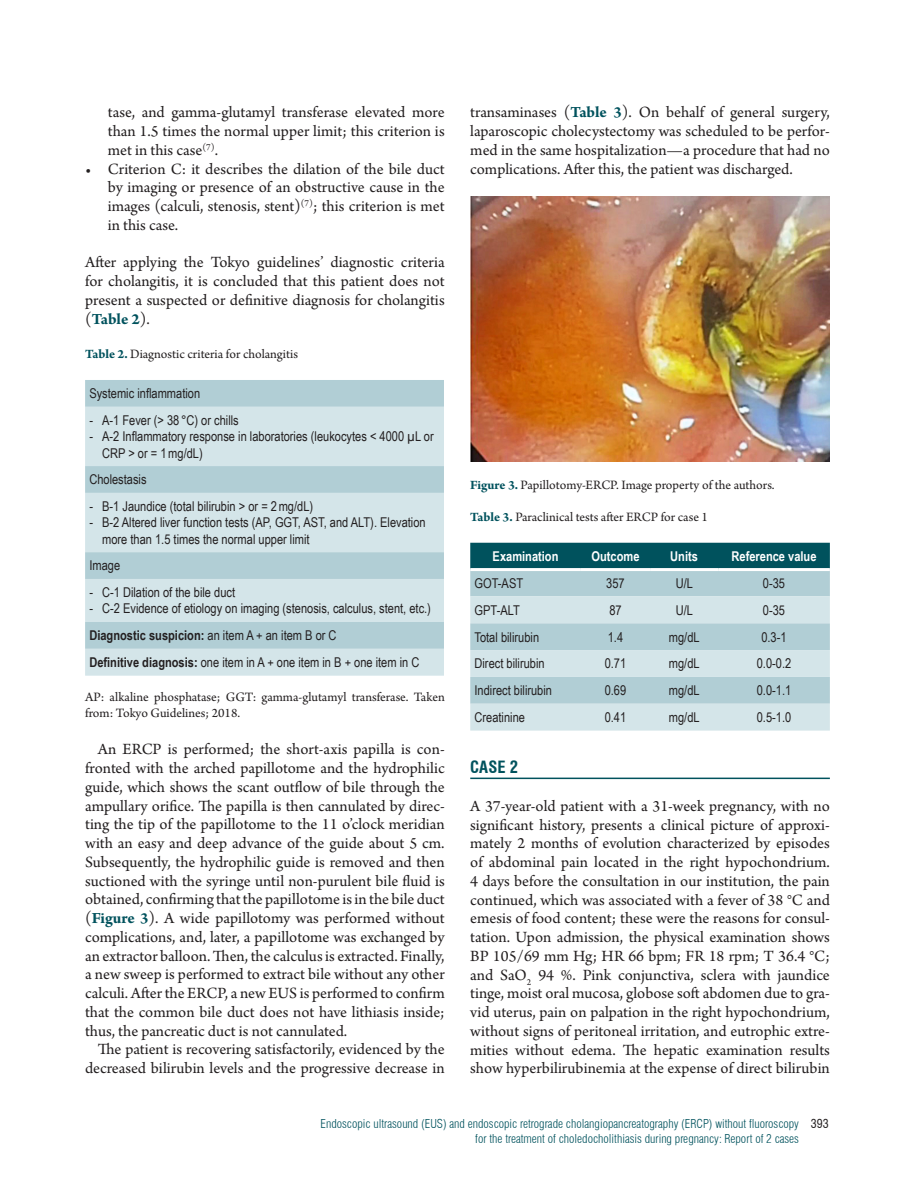
<style>
.page{position:relative;width:915px;height:1188px;background:#fff}
.page>*{position:absolute;margin:0;border:0;box-sizing:border-box;transform-origin:0 0}
.Texto_con_sangría{font:16.5px/18.8px "Arno Pro";color:#231f20;text-align:justify}
.Texto{font:16.5px/18.8px "Arno Pro";color:#231f20;text-align:justify}
.Título_1{font:700 condensed 16.5px "Swiss 721 BT";color:#00525d}
.Texto_tabla{font:13.5px/16.2px "Arial Narrow";color:#231f20}
.Títulos_tablas_y_fig{font:13.5px/15.8px "Arno Pro";color:#231f20}
.Texto_tabla-2{font:700 13.5px "Arial Narrow";color:#231f20}
.Titulos_tabla{font:700 13.5px "Arial Narrow";color:#fff}
.t1{font:300 condensed 12px/14.4px "Swiss 721 BT";color:#00525d}
.s1{font-weight:700;color:#00525d}
.s2{font-weight:400}
.s3{font-weight:700}
.s4{font-weight:400;color:#231f20}
</style>
<div class="page">
<hr style="left:470px;top:778px;width:359px;height:1px;background:#00525d">
<div style="left:470px;top:543px;width:359px;height:25px;background:#00525d"></div>
<div style="left:470px;top:571px;width:359px;height:25px;background:#b1ced5"></div>
<svg style="left:470px;top:596px;width:359px;height:135px;background:#c6dce1"></svg>
<div style="left:85px;top:380px;width:359px;height:27px;background:#b1ced5"></div>
<svg style="left:85px;top:407px;width:359px;height:269px;background:#c9dee3"></svg>
<img style="left:470px;top:196px;width:359px;height:266px">
<p class="Texto_con_sangría" style="left:108px;top:104px;width:338px">tase, and gamma-glutamyl transferase elevated more than 1.5 times the normal upper limit; this criterion is met in this case<sup>(7)</sup>.</p>
<p class="Texto_con_sangría" style="left:108px;top:160px;width:338px;text-indent:-23px">• Criterion C: it describes the dilation of the bile duct by imaging or presence of an obstructive cause in the images (calculi, stenosis, stent)<sup>(7)</sup>; this criterion is met in this case.</p>
<p class="Texto" style="left:85px;top:254px;width:361px">After applying the Tokyo guidelines’ diagnostic criteria for cholangitis, it is concluded that this patient does not present a suspected or definitive diagnosis for cholangitis (<span class="s1">Table 2</span>).</p>
<p class="Títulos_tablas_y_fig" style="left:85px;top:347px;width:214px"><span class="s1">Table 2.</span> Diagnostic criteria for cholangitis</p>
<p class="Texto_tabla" style="left:89px;top:385px;width:112px">Systemic inflammation</p>
<p class="Texto_tabla" style="left:89px;top:412px;width:151px">- A-1 Fever (&gt; 38 °C) or chills</p>
<p class="Texto_tabla" style="left:102px;top:428px;width:333px;text-indent:-13px">- A-2 Inflammatory response in laboratories (leukocytes &lt; 4000 µL or<br>CRP &gt; or = 1mg/dL)</p>
<p class="Texto_tabla" style="left:89px;top:471px;width:59px">Cholestasis</p>
<p class="Texto_tabla" style="left:89px;top:498px;width:225px">- B-1 Jaundice (total bilirubin &gt; or = 2mg/dL)</p>
<p class="Texto_tabla" style="left:102px;top:514px;width:325px;text-indent:-13px">- B-2 Altered liver function tests (AP, GGT, AST, and ALT). Elevation more than 1.5 times the normal upper limit</p>
<p class="Texto_tabla" style="left:89px;top:557px;width:32px">Image</p>
<p class="Texto_tabla" style="left:89px;top:584px;width:147px">- C-1 Dilation of the bile duct</p>
<p class="Texto_tabla" style="left:89px;top:600px;width:343px">- C-2 Evidence of etiology on imaging (stenosis, calculus, stent, etc.)</p>
<p class="Texto_tabla-2" style="left:89px;top:625px;width:249px">Diagnostic suspicion: <span class="s2">an item A + an item B or C</span></p>
<p class="Texto_tabla" style="left:89px;top:654px;width:331px"><span class="s3">Definitive diagnosis:</span> one item in A + one item in B + one item in C</p>
<p class="Títulos_tablas_y_fig" style="left:85px;top:690px;width:361px">AP: alkaline phosphatase; GGT: gamma-glutamyl transferase. Taken from: Tokyo Guidelines; 2018.</p>
<p class="Texto_con_sangría" style="left:85px;top:741px;width:361px;text-indent:13px">An ERCP is performed; the short-axis papilla is con&shy;fronted with the arched papillotome and the hydrophilic guide, which shows the scant outflow of bile through the ampullary orifice. The papilla is then cannulated by direc&shy;ting the tip of the papillotome to the 11 o’clock meridian with an easy and deep advance of the guide about 5 cm.<br>Subsequently, the hydrophilic guide is removed and then suctioned with the syringe until non-purulent bile fluid is obtained, confirming that the papillotome is in the bile duct (<span class="s1">Figure 3</span>). A wide papillotomy was performed without complications, and, later, a papillotome was exchanged by an extractor balloon. Then, the calculus is extracted. Finally, a new sweep is performed to extract bile without any other calculi. After the ERCP, a new EUS is performed to confirm that the common bile duct does not have lithiasis inside; thus, the pancreatic duct is not cannulated.</p>
<p class="Texto_con_sangría" style="left:85px;top:1041px;width:361px;text-align:right">The patient is recovering satisfactorily, evidenced by the decreased bilirubin levels and the progressive decrease in</p>
<p class="Texto_con_sangría" style="left:470px;top:104px;width:361px">transaminases (<span class="s1">Table 3</span>). On behalf of general surgery, laparoscopic cholecystectomy was scheduled to be perfor&shy;med in the same hospitalization—a procedure that had no complications. After this, the patient was discharged.</p>
<p class="Títulos_tablas_y_fig" style="left:470px;top:478px;width:306px"><span class="s1">Figure 3.</span> Papillotomy-ERCP. Image property of the authors.</p>
<p class="Títulos_tablas_y_fig" style="left:470px;top:510px;width:239px"><span class="s1">Table 3.</span> Paraclinical tests after ERCP for case 1</p>
<p class="Titulos_tabla" style="left:492px;top:546px;width:67px">Examination</p>
<p class="Titulos_tabla" style="left:591px;top:546px;width:49px">Outcome</p>
<p class="Titulos_tabla" style="left:670px;top:546px;width:29px">Units</p>
<p class="Titulos_tabla" style="left:731px;top:546px;width:86px">Reference value</p>
<p class="Texto_tabla" style="left:474px;top:575px;width:50px">GOT-AST</p>
<p class="Texto_tabla" style="left:606px;top:575px;width:20px">357</p>
<p class="Texto_tabla" style="left:675px;top:575px;width:19px">U/L</p>
<p class="Texto_tabla" style="left:762px;top:575px;width:24px">0-35</p>
<p class="Texto_tabla" style="left:474px;top:601px;width:47px">GPT-ALT</p>
<p class="Texto_tabla" style="left:609px;top:601px;width:14px">87</p>
<p class="Texto_tabla" style="left:675px;top:601px;width:19px">U/L</p>
<p class="Texto_tabla" style="left:762px;top:601px;width:24px">0-35</p>
<p class="Texto_tabla" style="left:474px;top:628px;width:66px">Total bilirubin</p>
<p class="Texto_tabla" style="left:607px;top:628px;width:17px">1.4</p>
<p class="Texto_tabla" style="left:668px;top:628px;width:32px">mg/dL</p>
<p class="Texto_tabla" style="left:761px;top:628px;width:27px">0.3-1</p>
<p class="Texto_tabla" style="left:474px;top:655px;width:72px">Direct bilirubin</p>
<p class="Texto_tabla" style="left:604px;top:655px;width:23px">0.71</p>
<p class="Texto_tabla" style="left:668px;top:655px;width:32px">mg/dL</p>
<p class="Texto_tabla" style="left:756px;top:655px;width:36px">0.0-0.2</p>
<p class="Texto_tabla" style="left:474px;top:682px;width:79px">Indirect bilirubin</p>
<p class="Texto_tabla" style="left:604px;top:682px;width:23px">0.69</p>
<p class="Texto_tabla" style="left:668px;top:682px;width:32px">mg/dL</p>
<p class="Texto_tabla" style="left:756px;top:682px;width:36px">0.0-1.1</p>
<p class="Texto_tabla" style="left:474px;top:709px;width:52px">Creatinine</p>
<p class="Texto_tabla" style="left:604px;top:709px;width:23px">0.41</p>
<p class="Texto_tabla" style="left:668px;top:709px;width:32px">mg/dL</p>
<p class="Texto_tabla" style="left:756px;top:709px;width:36px">0.5-1.0</p>
<p class="Título_1" style="left:470px;top:757px;width:49px">CASE 2</p>
<p class="Texto" style="left:470px;top:797px;width:361px">A 37-year-old patient with a 31-week pregnancy, with no significant history, presents a clinical picture of approxi&shy;mately 2 months of evolution characterized by episodes of abdominal pain located in the right hypochondrium.<br>4 days before the consultation in our institution, the pain continued, which was associated with a fever of 38 °C and emesis of food content; these were the reasons for consul&shy;tation. Upon admission, the physical examination shows BP 105/69 mm Hg; HR 66 bpm; FR 18 rpm; T 36.4 °C; and SaO<sub>2</sub> 94 %. Pink conjunctiva, sclera with jaundice tinge, moist oral mucosa, globose soft abdomen due to gra&shy;vid uterus, pain on palpation in the right hypochondrium, without signs of peritoneal irritation, and eutrophic extre&shy;mities without edema. The hepatic examination results show hyperbilirubinemia at the expense of direct bilirubin</p>
<p class="t1" style="left:475px;top:1117px;width:355px;text-indent:-154px">Endoscopic ultrasound (EUS) and endoscopic retrograde cholangiopancreatography (ERCP) without fluoroscopy <span class="s4">393 </span>for the treatment of choledocholithiasis during pregnancy: Report of 2 cases</p>
</div>
